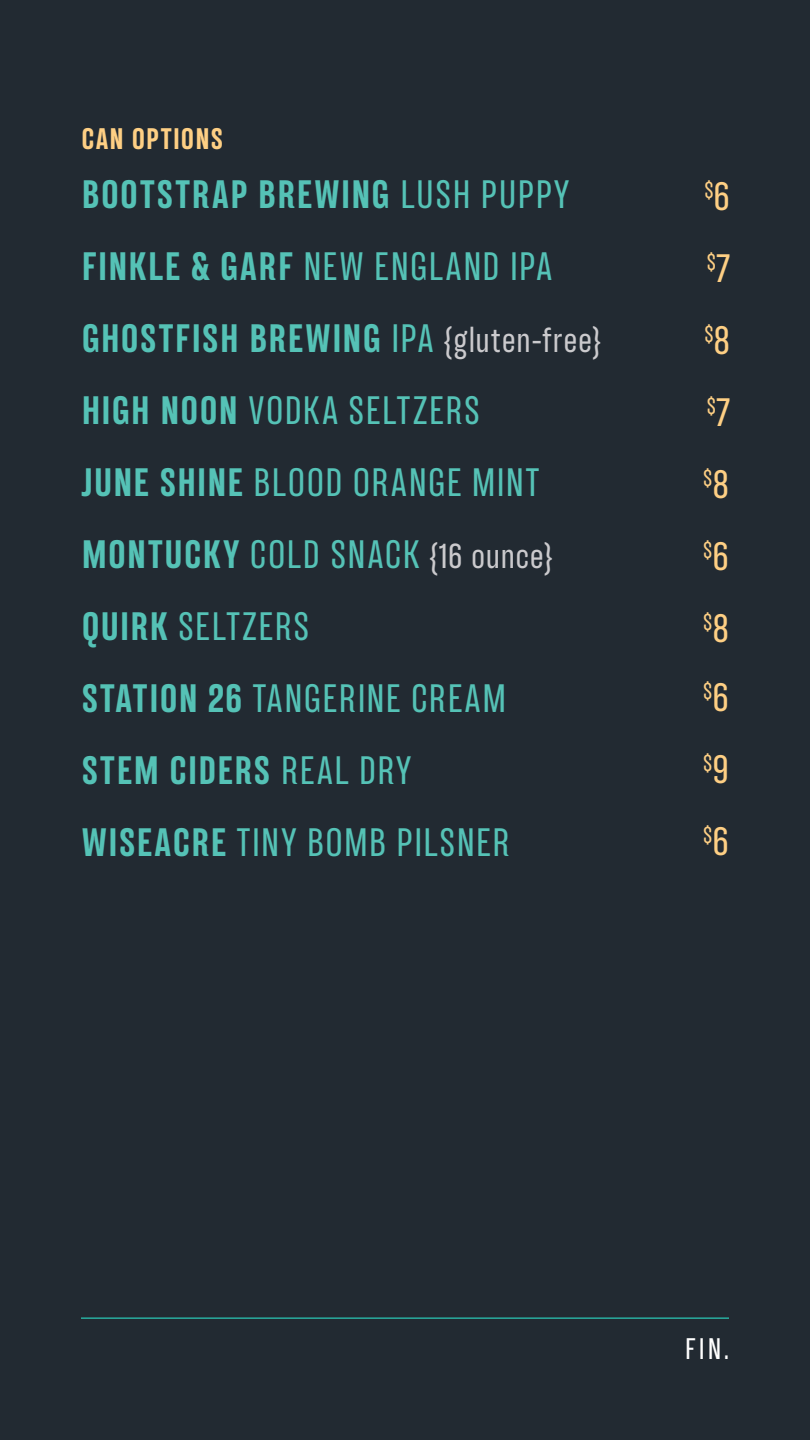
<style>
.page{position:relative;width:810px;height:1440px;background:#222a32}
.page>*{position:absolute;margin:0;border:0;box-sizing:border-box;transform-origin:0 0}
._86_d{font:36px "TT Backwards Sans";letter-spacing:.04em;color:#55c2b6}
.t1{font:700 36px "TT Backwards Sans";letter-spacing:.045em;color:#55c2b6}
.t2{font:700 27px "TT Backwards Sans";letter-spacing:.045em;color:#fecf84}
.t3{font:27px "TT Backwards Sans";color:#fff}
.t4{font:20.93px "TT Backwards Sans";color:#fecf84}
.s1{font-weight:400}
.s2{font-size:36px}
.s3{font-weight:700}
.s4{font-weight:400;font-size:31.5px;color:#cbcacd}
.s5{font-size:31.5px;color:#cbcacd}
</style>
<div class="page">
<hr style="left:81px;top:1318px;width:648px;height:1px;background:#2bd8c4">
<p class="t2" style="left:82px;top:122px;width:143px">CAN OPTIONS</p>
<p class="t1" style="left:82px;top:171px;width:489px">BOOTSTRAP BREWING <span class="s1">LUSH PUPPY</span></p>
<p class="t4" style="left:704px;top:177px;width:27px">$<span class="s2">6</span></p>
<p class="_86_d" style="left:82px;top:243px;width:472px"><span class="s3">FINKLE &amp; GARF</span> NEW ENGLAND IPA</p>
<p class="t4" style="left:707px;top:249px;width:25px">$<span class="s2">7</span></p>
<p class="t1" style="left:82px;top:315px;width:521px">GHOSTFISH BREWING <span class="s1">IPA</span> <span class="s4">{gluten-free}</span></p>
<p class="_86_d" style="left:82px;top:387px;width:400px"><span class="s3">HIGH NOON</span> VODKA SELTZERS</p>
<p class="t4" style="left:704px;top:321px;width:27px">$<span class="s2">8</span></p>
<p class="t4" style="left:707px;top:393px;width:25px">$<span class="s2">7</span></p>
<p class="_86_d" style="left:82px;top:459px;width:459px"><span class="s3">JUNE SHINE</span> BLOOD ORANGE MINT</p>
<p class="t4" style="left:703px;top:465px;width:27px">$<span class="s2">8</span></p>
<p class="_86_d" style="left:82px;top:531px;width:473px"><span class="s3">MONTUCKY</span> COLD SNACK <span class="s5">{16 ounce}</span></p>
<p class="_86_d" style="left:82px;top:603px;width:229px"><span class="s3">QUIRK</span> SELTZERS</p>
<p class="_86_d" style="left:82px;top:675px;width:426px"><span class="s3">STATION 26</span> TANGERINE CREAM</p>
<p class="t4" style="left:703px;top:537px;width:27px">$<span class="s2">6</span></p>
<p class="t4" style="left:703px;top:609px;width:27px">$<span class="s2">8</span></p>
<p class="t4" style="left:703px;top:678px;width:27px">$<span class="s2">6</span></p>
<p class="t1" style="left:82px;top:747px;width:331px">STEM CIDERS <span class="s1">REAL DRY</span></p>
<p class="t4" style="left:703px;top:750px;width:27px">$<span class="s2">9</span></p>
<p class="_86_d" style="left:82px;top:819px;width:429px"><span class="s3">WISEACRE</span> TINY BOMB PILSNER</p>
<p class="t4" style="left:703px;top:822px;width:27px">$<span class="s2">6</span></p>
<p class="t3" style="left:685px;top:1331px;width:45px">FIN.</p>
</div>
